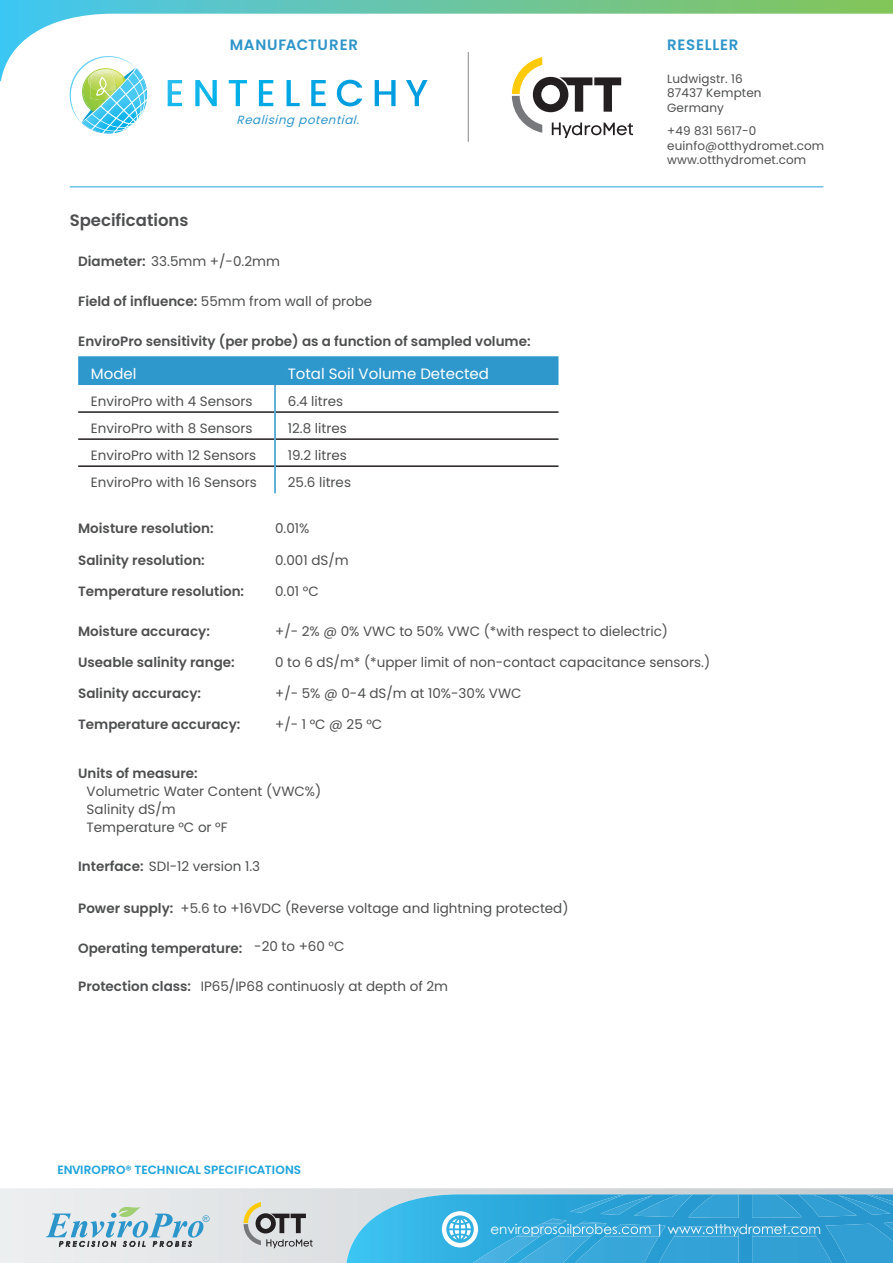
<style>
.page{position:relative;width:893px;height:1263px;background:#fff}
.page>*{position:absolute;margin:0;border:0;box-sizing:border-box;transform-origin:0 0}
.t1{font:600 16.5px "Poppins";color:#4e4f50}
.t2{font:15px "Poppins";color:#fff}
.t3{font:600 15px "Poppins";letter-spacing:.05em;color:#2e95c9}
.t4{font:13.5px/18px "Poppins";color:#4e4f50}
.t5{font:600 13.5px "Poppins";color:#4e4f50}
.t6{font:13.5px "Century Gothic";color:#fff}
.t7{font:12px/14.4px "Poppins";letter-spacing:.01em;color:#4e4f50}
.t8{font:600 12px "Poppins";color:#1fa4db}
.t9{font:italic 11.85px "Poppins";color:#2e95c9}
.s1{font-weight:600}
</style>
<div class="page">
<svg style="left:0;top:0;width:893px;height:81px"></svg>
<hr style="left:70px;top:186px;width:753px;height:1px;background:#1fa4db">
<svg style="left:168px;top:80px;width:14px;height:26px"></svg>
<svg style="left:195px;top:80px;width:22px;height:26px"></svg>
<svg style="left:229px;top:80px;width:18px;height:26px"></svg>
<svg style="left:259px;top:80px;width:14px;height:26px"></svg>
<svg style="left:287px;top:80px;width:13px;height:26px"></svg>
<svg style="left:311px;top:80px;width:15px;height:26px"></svg>
<svg style="left:337px;top:80px;width:25px;height:26px"></svg>
<svg style="left:375px;top:80px;width:21px;height:26px"></svg>
<svg style="left:406px;top:80px;width:22px;height:26px"></svg>
<svg style="left:70px;top:56px;width:78px;height:78px"></svg>
<hr style="left:468px;top:52px;width:1px;height:90px;background:#939598">
<svg style="left:512px;top:57px;width:121px;height:81px"></svg>
<svg style="left:0;top:1188px;width:893px;height:75px;background:#e2e4e6"></svg>
<svg style="left:46px;top:1207px;width:164px;height:40px;background:#b8cfd8"></svg>
<svg style="left:347px;top:1194px;width:546px;height:69px;background:#3fabda"></svg>
<svg style="left:244px;top:1202px;width:69px;height:46px;background:#b7b6b1"></svg>
<div style="left:78px;top:356px;width:480px;height:29px;background:#2e97cb"></div>
<hr style="left:78px;top:411px;width:196px;height:2px;background:#231f20">
<hr style="left:276px;top:411px;width:282px;height:2px;background:#231f20">
<hr style="left:78px;top:438px;width:196px;height:2px;background:#231f20">
<hr style="left:276px;top:438px;width:282px;height:2px;background:#231f20">
<hr style="left:78px;top:465px;width:196px;height:2px;background:#231f20">
<hr style="left:276px;top:465px;width:282px;height:2px;background:#231f20">
<hr style="left:274px;top:385px;width:2px;height:27px;background:#2e97cb">
<hr style="left:274px;top:412px;width:2px;height:27px;background:#2e97cb">
<hr style="left:274px;top:439px;width:2px;height:27px;background:#2e97cb">
<hr style="left:274px;top:466px;width:2px;height:27px;background:#2e97cb">
<p class="t3" style="left:230px;top:36px;width:130px">MANUFACTURER</p>
<p class="t3" style="left:667px;top:36px;width:73px">RESELLER</p>
<p class="t9" style="left:237px;top:113px;width:129px">Realising potential.</p>
<p class="t7" style="left:667px;top:72px;width:96px">Ludwigstr. 16<br>87437 Kempten<br>Germany</p>
<p class="t7" style="left:667px;top:124px;width:159px">+49 831 5617-0 euinfo@otthydromet.com www.otthydromet.com</p>
<p class="t1" style="left:70px;top:211px;width:120px">Specifications</p>
<p class="t4" style="left:78px;top:252px;width:203px"><span class="s1">Diameter:</span> 33.5mm +/-0.2mm</p>
<p class="t4" style="left:78px;top:292px;width:296px"><span class="s1">Field of influence:</span> 55mm from wall of probe</p>
<p class="t5" style="left:78px;top:333px;width:454px">EnviroPro sensitivity (per probe) as a function of sampled volume:</p>
<p class="t2" style="left:91px;top:365px;width:47px">Model</p>
<p class="t2" style="left:288px;top:365px;width:203px">Total Soil Volume Detected</p>
<p class="t4" style="left:91px;top:392px;width:163px">EnviroPro with 4 Sensors</p>
<p class="t4" style="left:288px;top:392px;width:57px">6.4 litres</p>
<p class="t4" style="left:91px;top:419px;width:163px">EnviroPro with 8 Sensors</p>
<p class="t4" style="left:288px;top:419px;width:61px">12.8 litres</p>
<p class="t4" style="left:91px;top:446px;width:167px">EnviroPro with 12 Sensors</p>
<p class="t4" style="left:288px;top:446px;width:61px">19.2 litres</p>
<p class="t4" style="left:91px;top:474px;width:167px">EnviroPro with 16 Sensors</p>
<p class="t4" style="left:288px;top:474px;width:65px">25.6 litres</p>
<p class="t5" style="left:78px;top:521px;width:137px">Moisture resolution:</p>
<p class="t4" style="left:275px;top:520px;width:36px">0.01%</p>
<p class="t5" style="left:78px;top:552px;width:128px">Salinity resolution:</p>
<p class="t4" style="left:275px;top:551px;width:75px">0.001 dS/m</p>
<p class="t5" style="left:78px;top:583px;width:168px">Temperature resolution:</p>
<p class="t4" style="left:275px;top:582px;width:45px">0.01 °C</p>
<p class="t5" style="left:78px;top:623px;width:133px">Moisture accuracy:</p>
<p class="t4" style="left:275px;top:622px;width:394px">+/- 2% @ 0% VWC to 50% VWC (*with respect to dielectric)</p>
<p class="t5" style="left:78px;top:654px;width:158px">Useable salinity range:</p>
<p class="t4" style="left:275px;top:653px;width:436px">0 to 6 dS/m* (*upper limit of non-contact capacitance sensors.)</p>
<p class="t5" style="left:78px;top:686px;width:124px">Salinity accuracy:</p>
<p class="t4" style="left:275px;top:684px;width:248px">+/- 5% @ 0-4 dS/m at 10%-30% VWC</p>
<p class="t5" style="left:78px;top:717px;width:164px">Temperature accuracy:</p>
<p class="t4" style="left:275px;top:716px;width:109px">+/- 1 °C @ 25 °C</p>
<p class="t5" style="left:78px;top:765px;width:121px">Units of measure:</p>
<p class="t4" style="left:87px;top:782px;width:236px">Volumetric Water Content (VWC%)<br>Salinity dS/m<br>Temperature °C or °F</p>
<p class="t4" style="left:78px;top:858px;width:184px"><span class="s1">Interface:</span> SDI-12 version 1.3</p>
<p class="t4" style="left:78px;top:899px;width:492px"><span class="s1">Power supply:</span> +5.6 to +16VDC (Reverse voltage and lightning protected)</p>
<p class="t5" style="left:78px;top:940px;width:268px">Operating temperature: <sup>-20</sup> <sup>to</sup> <sup>+60</sup> <sup>°C</sup></p>
<p class="t4" style="left:78px;top:977px;width:371px"><span class="s1">Protection class:</span> IP65/IP68 continuosly at depth of 2m</p>
<p class="t8" style="left:58px;top:1163px;width:245px">ENVIROPRO® TECHNICAL SPECIFICATIONS</p>
<p class="t6" style="left:490px;top:1221px;width:332px">enviroprosoilprobes.com | www.otthydromet.com</p>
</div>
